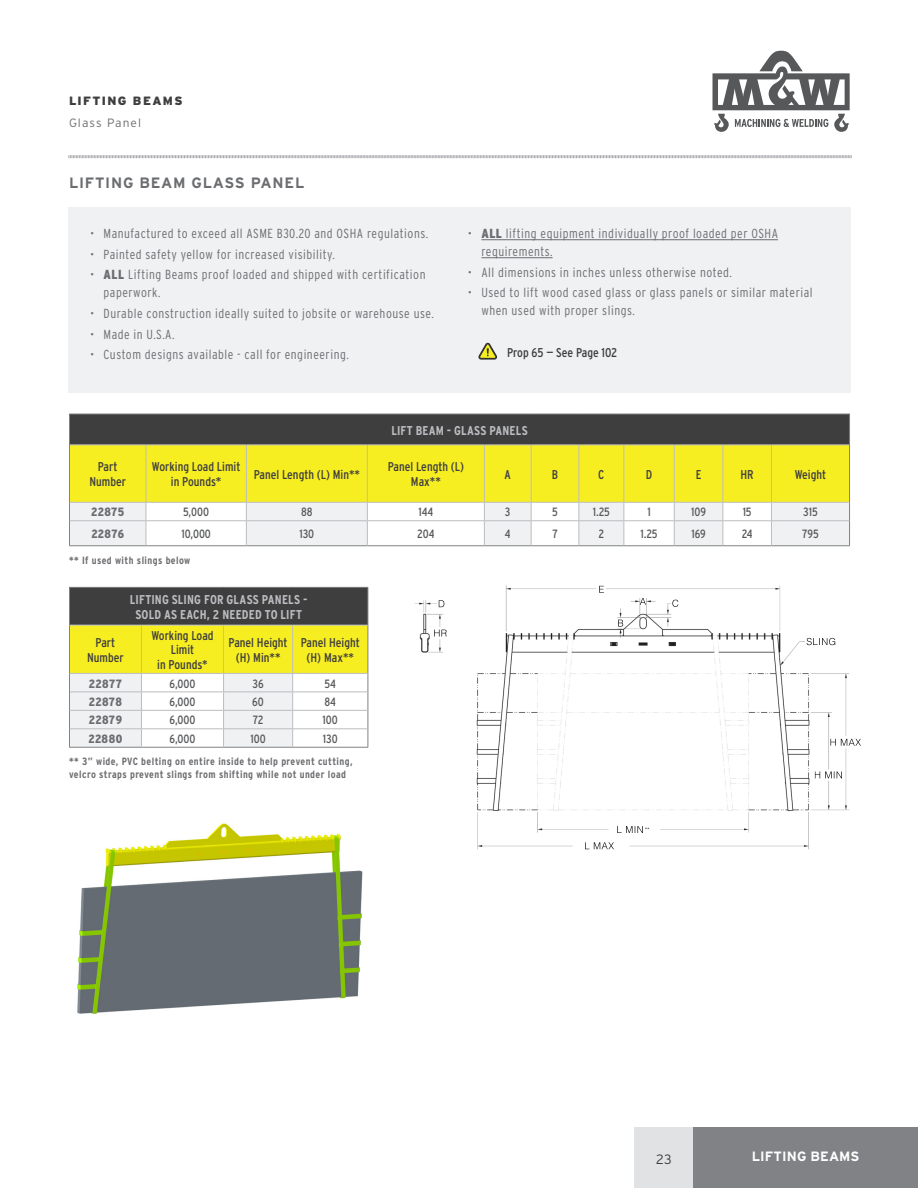
<style>
.page{position:relative;width:918px;height:1188px;background:#fff}
.page>*{position:absolute;margin:0;border:0;box-sizing:border-box;transform-origin:0 0}
.t1{font:700 15px "Interstate";letter-spacing:.05em;color:#6c6d70}
.t2{font:700 13.5px "Interstate";letter-spacing:.005em;color:#fff}
.t3{font:300 13.5px "Interstate";color:#3e3e3f}
.t4{font:300 condensed 13.2px/18px "Interstate";letter-spacing:.04em;color:#6c6d70}
.t5{font:condensed 12.75px/14.7px "Interstate";color:#3e3e3f;text-align:center}
.t6{font:700 condensed 12.75px/15.3px "Interstate";letter-spacing:.015em;color:#bcbdc0;text-align:center}
.t7{font:condensed 12px "Interstate";color:#57585a}
.t8{font:900 condensed 12px "Interstate";letter-spacing:.025em;color:#6c6d70}
.t9{font:900 12px "Interstate";letter-spacing:.12em;color:#3e3e3f}
.t10{font:300 12px "Interstate";letter-spacing:.09em;color:#6c6d70}
.t11{font:700 condensed 10.5px/13.5px "Interstate";letter-spacing:.04em;color:#6c6d70}
.s1{font-weight:900}
</style>
<div class="page">
<div style="left:693px;top:1127px;width:225px;height:61px;background:#808285"></div>
<div style="left:634px;top:1127px;width:59px;height:61px;background:#e1e2e4"></div>
<svg style="left:712px;top:51px;width:138px;height:81px"></svg>
<svg style="left:68px;top:155px;width:784px;height:4px"></svg>
<div style="left:68px;top:208px;width:783px;height:185px;background:#f0f1f2"></div>
<hr style="left:481px;top:239px;width:297px;height:1px;background:#6c6d70">
<hr style="left:481px;top:257px;width:72px;height:1px;background:#6c6d70">
<img style="left:414px;top:585px;width:447px;height:265px">
<div style="left:69px;top:414px;width:781px;height:31px;background:#3e3e3f"></div>
<div style="left:70px;top:446px;width:779px;height:56px;background:#f7ee22"></div>
<hr style="left:69px;top:414px;width:77px;height:1px;background:#808285">
<hr style="left:69px;top:414px;width:1px;height:31px;background:#808285">
<hr style="left:146px;top:414px;width:100px;height:1px;background:#808285">
<hr style="left:246px;top:414px;width:121px;height:1px;background:#808285">
<hr style="left:367px;top:414px;width:117px;height:1px;background:#808285">
<hr style="left:484px;top:414px;width:47px;height:1px;background:#808285">
<hr style="left:531px;top:414px;width:48px;height:1px;background:#808285">
<hr style="left:579px;top:414px;width:45px;height:1px;background:#808285">
<hr style="left:624px;top:414px;width:50px;height:1px;background:#808285">
<hr style="left:674px;top:414px;width:49px;height:1px;background:#808285">
<hr style="left:723px;top:414px;width:48px;height:1px;background:#808285">
<hr style="left:771px;top:414px;width:79px;height:1px;background:#808285">
<hr style="left:849px;top:414px;width:1px;height:31px;background:#808285">
<hr style="left:69px;top:445px;width:1px;height:57px;background:#808285">
<hr style="left:849px;top:445px;width:1px;height:57px;background:#808285">
<hr style="left:70px;top:445px;width:76px;height:1px;background:#bcbdc0">
<hr style="left:146px;top:445px;width:100px;height:1px;background:#bcbdc0">
<hr style="left:146px;top:445px;width:1px;height:57px;background:#bcbdc0">
<hr style="left:246px;top:445px;width:121px;height:1px;background:#bcbdc0">
<hr style="left:246px;top:445px;width:1px;height:57px;background:#bcbdc0">
<hr style="left:367px;top:445px;width:117px;height:1px;background:#bcbdc0">
<hr style="left:367px;top:445px;width:1px;height:57px;background:#bcbdc0">
<hr style="left:484px;top:445px;width:47px;height:1px;background:#bcbdc0">
<hr style="left:484px;top:445px;width:1px;height:57px;background:#bcbdc0">
<hr style="left:531px;top:445px;width:48px;height:1px;background:#bcbdc0">
<hr style="left:531px;top:445px;width:1px;height:57px;background:#bcbdc0">
<hr style="left:579px;top:445px;width:45px;height:1px;background:#bcbdc0">
<hr style="left:579px;top:445px;width:1px;height:57px;background:#bcbdc0">
<hr style="left:624px;top:445px;width:50px;height:1px;background:#bcbdc0">
<hr style="left:624px;top:445px;width:1px;height:57px;background:#bcbdc0">
<hr style="left:674px;top:445px;width:49px;height:1px;background:#bcbdc0">
<hr style="left:674px;top:445px;width:1px;height:57px;background:#bcbdc0">
<hr style="left:723px;top:445px;width:48px;height:1px;background:#bcbdc0">
<hr style="left:723px;top:445px;width:1px;height:57px;background:#bcbdc0">
<hr style="left:771px;top:445px;width:78px;height:1px;background:#bcbdc0">
<hr style="left:771px;top:445px;width:1px;height:57px;background:#bcbdc0">
<svg style="left:69px;top:502px;width:781px;height:44px"></svg>
<div style="left:69px;top:587px;width:299px;height:38px;background:#3e3e3f"></div>
<hr style="left:69px;top:587px;width:72px;height:1px;background:#808285">
<hr style="left:69px;top:588px;width:1px;height:37px;background:#808285">
<hr style="left:141px;top:587px;width:83px;height:1px;background:#808285">
<hr style="left:224px;top:587px;width:69px;height:1px;background:#808285">
<hr style="left:293px;top:587px;width:75px;height:1px;background:#808285">
<hr style="left:368px;top:588px;width:1px;height:37px;background:#808285">
<hr style="left:69px;top:747px;width:72px;height:1px;background:#808285">
<hr style="left:141px;top:747px;width:83px;height:1px;background:#808285">
<hr style="left:224px;top:747px;width:69px;height:1px;background:#808285">
<hr style="left:293px;top:747px;width:75px;height:1px;background:#808285">
<svg style="left:69px;top:625px;width:300px;height:122px"></svg>
<svg style="left:478px;top:342px;width:19px;height:18px"></svg>
<img style="left:77px;top:823px;width:286px;height:191px">
<p class="t9" style="left:69px;top:94px;width:115px">LIFTING BEAMS</p>
<p class="t10" style="left:69px;top:116px;width:74px">Glass Panel</p>
<p class="t1" style="left:69px;top:175px;width:237px">LIFTING BEAM GLASS PANEL</p>
<p class="t4" style="left:90px;top:224px;width:340px">• Manufactured to exceed all ASME B30.20 and OSHA regulations.</p>
<p class="t4" style="left:90px;top:245px;width:246px">• Painted safety yellow for increased visibility.</p>
<p class="t4" style="left:104px;top:266px;width:324px;text-indent:-14px">• <span class="s1">ALL</span> Lifting Beams proof loaded and shipped with certification paperwork.</p>
<p class="t4" style="left:90px;top:304px;width:345px">• Durable construction ideally suited to jobsite or warehouse use.</p>
<p class="t4" style="left:90px;top:325px;width:86px">• Made in U.S.A.</p>
<p class="t4" style="left:90px;top:346px;width:260px">• Custom designs available - call for engineering.</p>
<p class="t4" style="left:481px;top:224px;width:298px;text-indent:-14px">• <span class="s1">ALL</span> lifting equipment individually proof loaded per OSHA requirements.</p>
<p class="t4" style="left:468px;top:263px;width:266px">• All dimensions in inches unless otherwise noted.</p>
<p class="t4" style="left:481px;top:284px;width:333px;text-indent:-14px">• Used to lift wood cased glass or glass panels or similar material when used with proper slings.</p>
<p class="t5" style="left:507px;top:345px;width:112px">Prop 65 — See Page 102</p>
<p class="t5" style="left:89px;top:460px;width:38px">Part<br>Number</p>
<p class="t5" style="left:152px;top:460px;width:90px">Working Load Limit</p>
<p class="t5" style="left:171px;top:474px;width:52px">in Pounds*</p>
<p class="t6" style="left:391px;top:422px;width:138px">LIFT BEAM - GLASS PANELS</p>
<p class="t5" style="left:254px;top:467px;width:108px">Panel Length (L) Min**</p>
<p class="t5" style="left:388px;top:460px;width:78px">Panel Length (L)<br>Max**</p>
<p class="t5" style="left:505px;top:467px;width:8px">A</p>
<p class="t5" style="left:552px;top:467px;width:8px">B</p>
<p class="t5" style="left:598px;top:467px;width:8px">C</p>
<p class="t5" style="left:646px;top:467px;width:8px">D</p>
<p class="t5" style="left:696px;top:467px;width:7px">E</p>
<p class="t5" style="left:741px;top:467px;width:15px">HR</p>
<p class="t5" style="left:795px;top:467px;width:33px">Weight</p>
<p class="t8" style="left:91px;top:505px;width:35px">22875</p>
<p class="t7" style="left:183px;top:505px;width:28px">5,000</p>
<p class="t7" style="left:301px;top:505px;width:13px">88</p>
<p class="t7" style="left:419px;top:505px;width:16px">144</p>
<p class="t7" style="left:505px;top:505px;width:7px">3</p>
<p class="t7" style="left:552px;top:505px;width:7px">5</p>
<p class="t7" style="left:593px;top:505px;width:19px">1.25</p>
<p class="t7" style="left:647px;top:505px;width:5px">1</p>
<p class="t7" style="left:691px;top:505px;width:16px">109</p>
<p class="t7" style="left:743px;top:505px;width:10px">15</p>
<p class="t7" style="left:803px;top:505px;width:16px">315</p>
<p class="t8" style="left:91px;top:527px;width:34px">22876</p>
<p class="t7" style="left:181px;top:527px;width:31px">10,000</p>
<p class="t7" style="left:299px;top:527px;width:16px">130</p>
<p class="t7" style="left:417px;top:527px;width:19px">204</p>
<p class="t7" style="left:505px;top:527px;width:7px">4</p>
<p class="t7" style="left:552px;top:527px;width:7px">7</p>
<p class="t7" style="left:599px;top:527px;width:7px">2</p>
<p class="t7" style="left:640px;top:527px;width:19px">1.25</p>
<p class="t7" style="left:691px;top:527px;width:16px">169</p>
<p class="t7" style="left:742px;top:527px;width:12px">24</p>
<p class="t7" style="left:802px;top:527px;width:18px">795</p>
<p class="t11" style="left:69px;top:554px;width:123px">** If used with slings below</p>
<p class="t6" style="left:130px;top:592px;width:179px">LIFTING SLING FOR GLASS PANELS -<br>SOLD AS EACH, 2 NEEDED TO LIFT</p>
<p class="t5" style="left:87px;top:635px;width:38px">Part<br>Number</p>
<p class="t5" style="left:151px;top:628px;width:64px">Working Load<br>Limit</p>
<p class="t5" style="left:157px;top:657px;width:52px">in Pounds*</p>
<p class="t5" style="left:229px;top:635px;width:61px">Panel Height (H) Min**</p>
<p class="t5" style="left:301px;top:635px;width:61px">Panel Height (H) Max**</p>
<p class="t8" style="left:89px;top:677px;width:35px">22877</p>
<p class="t7" style="left:169px;top:677px;width:28px">6,000</p>
<p class="t7" style="left:253px;top:677px;width:13px">36</p>
<p class="t7" style="left:325px;top:677px;width:13px">54</p>
<p class="t8" style="left:89px;top:695px;width:35px">22878</p>
<p class="t7" style="left:169px;top:695px;width:28px">6,000</p>
<p class="t7" style="left:252px;top:695px;width:13px">60</p>
<p class="t7" style="left:325px;top:695px;width:13px">84</p>
<p class="t8" style="left:89px;top:714px;width:35px">22879</p>
<p class="t7" style="left:169px;top:713px;width:28px">6,000</p>
<p class="t7" style="left:253px;top:713px;width:12px">72</p>
<p class="t7" style="left:323px;top:713px;width:17px">100</p>
<p class="t8" style="left:88px;top:732px;width:36px">22880</p>
<p class="t7" style="left:169px;top:732px;width:28px">6,000</p>
<p class="t7" style="left:250px;top:732px;width:17px">100</p>
<p class="t7" style="left:323px;top:732px;width:16px">130</p>
<p class="t11" style="left:69px;top:754px;width:285px">** 3” wide, PVC belting on entire inside to help prevent cutting, velcro straps prevent slings from shifting while not under load</p>
<p class="t3" style="left:656px;top:1152px;width:17px">23</p>
<p class="t2" style="left:752px;top:1149px;width:109px">LIFTING BEAMS</p>
</div>
